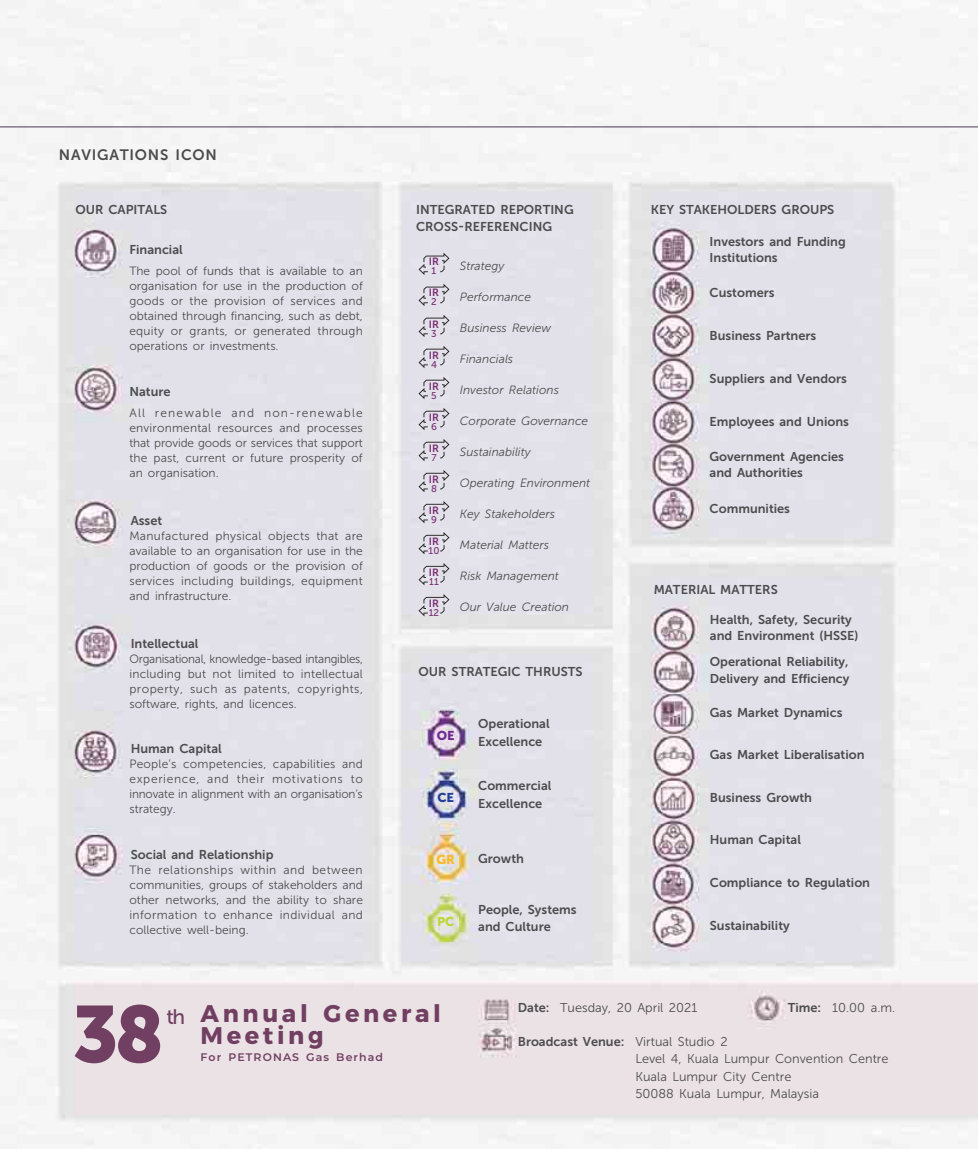
<style>
.page{position:relative;width:978px;height:1149px;background:#fff}
.page>*{position:absolute;margin:0;border:0;box-sizing:border-box;transform-origin:0 0}
.t1{font:79.5px "Museo Sans 900";color:#713f61}
.t2{font:700 24px/22px "Montserrat";letter-spacing:.15em;color:#713f61}
.t3{font:21px "Museo Sans 500";color:#713f61}
.t4{font:15px "Museo Sans 700";letter-spacing:.05em;color:#4c4c4e}
.t5{font:12.75px/17.2px "Museo Sans 700";color:#4c4c4e}
.t6{font:12.75px/17.2px "Museo Sans 300";color:#4c4c4e}
.t7{font:12.75px "Museo Sans 900";color:#6f2b91}
.t8{font:12.75px "Museo Sans 900";color:#223f9a}
.t9{font:12.75px "Museo Sans 900";color:#fdb824}
.t10{font:12.75px "Museo Sans 900";color:#bfd733}
.t11{font:12px/15px "Museo Sans 300";color:#4c4c4e;text-align:justify}
.t12{font:italic 12px "Museo Sans 300";color:#4c4c4e}
.t13{font:600 10.95px "Montserrat";letter-spacing:.1em;color:#713f61}
.t14{font:10.5px "Museo Sans 700";color:#7a2d73}
.t15{font:9.75px "Museo Sans 500";color:#7a2d73}
.s1{font-family:"Museo Sans 700"}
.s2{font-family:"Museo Sans 300"}
</style>
<div class="page">
<img style="left:0;top:0;width:978px;height:1148px">
<hr style="left:0;top:126px;width:978px;height:1px;background:#463851">
<svg style="left:418px;top:252px;width:31px;height:23px"></svg>
<svg style="left:418px;top:283px;width:31px;height:23px"></svg>
<svg style="left:418px;top:314px;width:31px;height:23px"></svg>
<svg style="left:418px;top:345px;width:31px;height:23px"></svg>
<svg style="left:418px;top:376px;width:31px;height:23px"></svg>
<svg style="left:418px;top:407px;width:31px;height:23px"></svg>
<svg style="left:418px;top:438px;width:31px;height:23px"></svg>
<svg style="left:418px;top:469px;width:31px;height:23px"></svg>
<svg style="left:418px;top:500px;width:31px;height:23px"></svg>
<svg style="left:418px;top:531px;width:31px;height:23px"></svg>
<svg style="left:418px;top:562px;width:31px;height:23px"></svg>
<svg style="left:418px;top:593px;width:31px;height:23px"></svg>
<p class="t4" style="left:59px;top:149px;width:159px">NAVIGATIONS ICON</p>
<p class="t5" style="left:75px;top:202px;width:93px">OUR CAPITALS</p>
<p class="t5" style="left:129px;top:242px;width:55px">Financial</p>
<p class="t11" style="left:129px;top:265px;width:235px">The pool of funds that is available to an organisation for use in the production of goods or the provision of services and obtained through financing, such as debt, equity or grants, or generated through operations or investments.</p>
<p class="t5" style="left:129px;top:384px;width:43px">Nature</p>
<p class="t11" style="left:129px;top:406px;width:235px">All renewable and non-renewable environmental resources and processes that provide goods or services that support the past, current or future prosperity of an organisation.</p>
<p class="t5" style="left:131px;top:513px;width:33px">Asset</p>
<p class="t11" style="left:129px;top:529px;width:235px">Manufactured physical objects that are available to an organisation for use in the production of goods or the provision of services including buildings, equipment and infrastructure.</p>
<p class="t5" style="left:131px;top:635px;width:69px">Intellectual</p>
<p class="t11" style="left:129px;top:652px;width:235px">Organisational, knowledge-based intangibles, including but not limited to intellectual property, such as patents, copyrights, software, rights, and licences.</p>
<p class="t5" style="left:131px;top:741px;width:93px">Human Capital</p>
<p class="t11" style="left:129px;top:757px;width:235px">People’s competencies, capabilities and experience, and their motivations to innovate in alignment with an organisation’s strategy.</p>
<p class="t5" style="left:131px;top:846px;width:144px">Social and Relationship</p>
<p class="t11" style="left:129px;top:863px;width:235px">The relationships within and between communities, groups of stakeholders and other networks, and the ability to share information to enhance individual and collective well-being.</p>
<p class="t5" style="left:416px;top:202px;width:159px">INTEGRATED REPORTING<br>CROSS-REFERENCING</p>
<p class="t14" style="left:429px;top:258px;width:12px">IR</p>
<p class="t15" style="left:432px;top:267px;width:6px">1</p>
<p class="t12" style="left:460px;top:261px;width:46px">Strategy</p>
<p class="t14" style="left:429px;top:289px;width:12px">IR</p>
<p class="t15" style="left:431px;top:298px;width:7px">2</p>
<p class="t12" style="left:460px;top:292px;width:73px">Performance</p>
<p class="t14" style="left:429px;top:320px;width:12px">IR</p>
<p class="t15" style="left:431px;top:329px;width:7px">3</p>
<p class="t12" style="left:460px;top:323px;width:93px">Business Review</p>
<p class="t14" style="left:429px;top:351px;width:12px">IR</p>
<p class="t15" style="left:431px;top:360px;width:7px">4</p>
<p class="t12" style="left:460px;top:354px;width:55px">Financials</p>
<p class="t14" style="left:429px;top:382px;width:12px">IR</p>
<p class="t15" style="left:431px;top:391px;width:7px">5</p>
<p class="t12" style="left:460px;top:385px;width:101px">Investor Relations</p>
<p class="t14" style="left:429px;top:413px;width:12px">IR</p>
<p class="t15" style="left:431px;top:422px;width:7px">6</p>
<p class="t12" style="left:460px;top:416px;width:130px">Corporate Governance</p>
<p class="t14" style="left:429px;top:444px;width:12px">IR</p>
<p class="t15" style="left:431px;top:453px;width:7px">7</p>
<p class="t12" style="left:460px;top:447px;width:72px">Sustainability</p>
<p class="t14" style="left:429px;top:475px;width:12px">IR</p>
<p class="t15" style="left:431px;top:484px;width:7px">8</p>
<p class="t12" style="left:460px;top:478px;width:132px">Operating Environment</p>
<p class="t14" style="left:429px;top:506px;width:12px">IR</p>
<p class="t15" style="left:431px;top:515px;width:7px">9</p>
<p class="t12" style="left:460px;top:509px;width:97px">Key Stakeholders</p>
<p class="t14" style="left:429px;top:537px;width:12px">IR</p>
<p class="t15" style="left:429px;top:546px;width:12px">10</p>
<p class="t12" style="left:460px;top:540px;width:91px">Material Matters</p>
<p class="t14" style="left:429px;top:568px;width:12px">IR</p>
<p class="t15" style="left:429px;top:577px;width:11px">11</p>
<p class="t12" style="left:460px;top:571px;width:101px">Risk Management</p>
<p class="t14" style="left:429px;top:599px;width:12px">IR</p>
<p class="t15" style="left:429px;top:608px;width:12px">12</p>
<p class="t12" style="left:460px;top:602px;width:111px">Our Value Creation</p>
<p class="t5" style="left:419px;top:664px;width:166px">OUR STRATEGIC THRUSTS</p>
<p class="t7" style="left:437px;top:731px;width:19px">OE</p>
<p class="t8" style="left:437px;top:793px;width:18px">CE</p>
<p class="t9" style="left:436px;top:854px;width:20px">GR</p>
<p class="t10" style="left:437px;top:916px;width:19px">PC</p>
<p class="t5" style="left:478px;top:716px;width:73px">Operational<br>Excellence</p>
<p class="t5" style="left:478px;top:778px;width:75px">Commercial<br>Excellence</p>
<p class="t5" style="left:478px;top:851px;width:47px">Growth</p>
<p class="t5" style="left:478px;top:902px;width:100px">People, Systems and Culture</p>
<p class="t5" style="left:651px;top:202px;width:185px">KEY STAKEHOLDERS GROUPS</p>
<p class="t5" style="left:710px;top:234px;width:138px;line-height:16.5px">Investors and Funding<br>Institutions</p>
<p class="t5" style="left:710px;top:285px;width:66px">Customers</p>
<p class="t5" style="left:710px;top:328px;width:108px">Business Partners</p>
<p class="t5" style="left:710px;top:371px;width:139px">Suppliers and Vendors</p>
<p class="t5" style="left:710px;top:414px;width:141px">Employees and Unions</p>
<p class="t5" style="left:710px;top:449px;width:136px;line-height:16.5px">Government Agencies and Authorities</p>
<p class="t5" style="left:710px;top:500px;width:82px">Communities</p>
<p class="t5" style="left:654px;top:581px;width:126px">MATERIAL MATTERS</p>
<p class="t5" style="left:710px;top:612px;width:150px;line-height:16.5px">Health, Safety, Security and Environment (HSSE)</p>
<p class="t5" style="left:710px;top:654px;width:141px;line-height:16.5px">Operational Reliability,<br>Delivery and Efficiency</p>
<p class="t5" style="left:710px;top:705px;width:134px">Gas Market Dynamics</p>
<p class="t5" style="left:710px;top:747px;width:156px">Gas Market Liberalisation</p>
<p class="t5" style="left:710px;top:789px;width:104px">Business Growth</p>
<p class="t5" style="left:710px;top:832px;width:93px">Human Capital</p>
<p class="t5" style="left:710px;top:875px;width:162px">Compliance to Regulation</p>
<p class="t5" style="left:710px;top:917px;width:81px">Sustainability</p>
<h1 class="t1" style="left:72px;top:1005px;width:93px">38</h1>
<h3 class="t3" style="left:167px;top:1008px;width:20px">th</h3>
<h2 class="t2" style="left:201px;top:1002px;width:242px">Annual General<br>Meeting</h2>
<p class="t13" style="left:201px;top:1052px;width:184px">For PETRONAS Gas Berhad</p>
<p class="t6" style="left:518px;top:999px;width:181px"><span class="s1">Date:</span> Tuesday, 20 April 2021</p>
<p class="t6" style="left:788px;top:999px;width:109px"><span class="s1">Time:</span> 10.00 a.m.</p>
<p class="t5" style="left:518px;top:1033px;width:211px">Broadcast Venue: <span class="s2">Virtual Studio 2</span></p>
<p class="t6" style="left:635px;top:1051px;width:255px">Level 4, Kuala Lumpur Convention Centre<br>Kuala Lumpur City Centre<br>50088 Kuala Lumpur, Malaysia</p>
</div>
